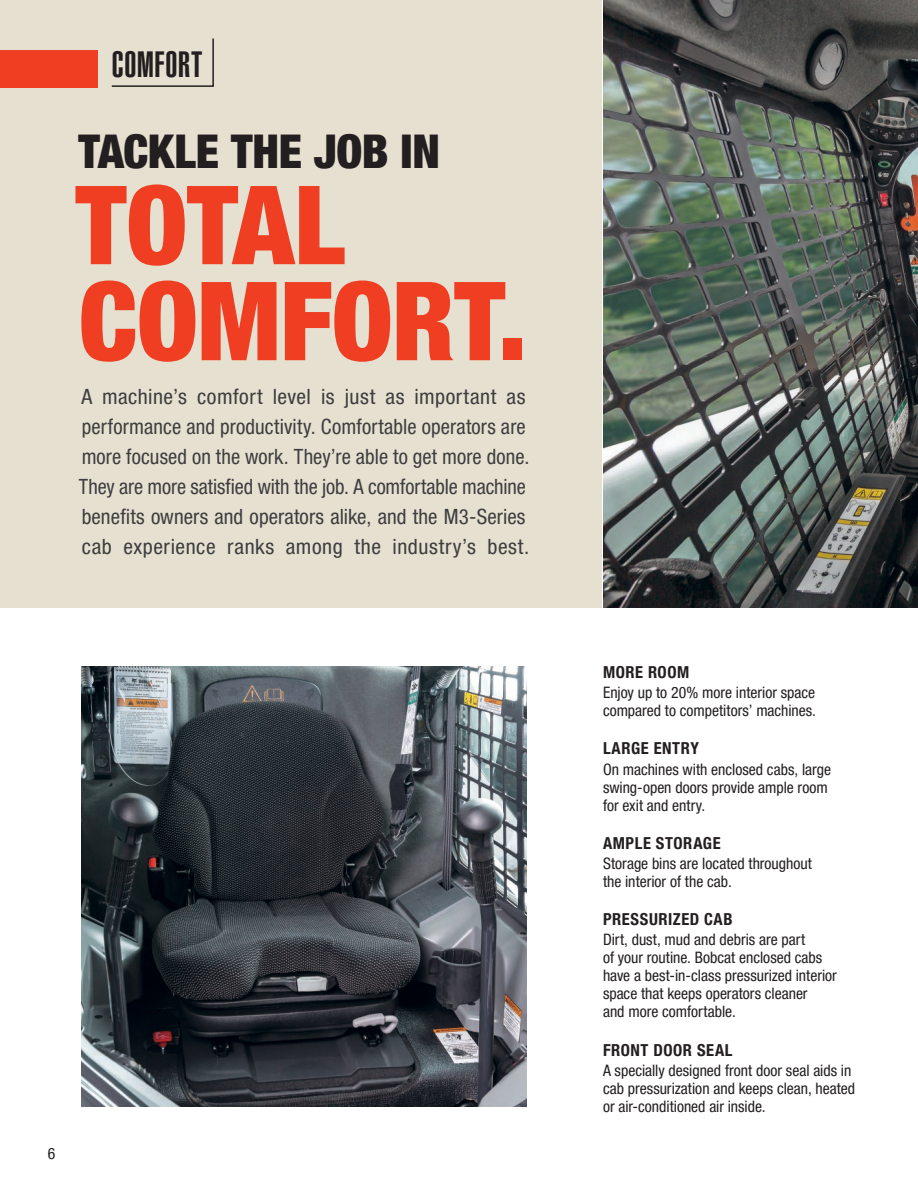
<style>
.page{position:relative;width:918px;height:1188px;background:#fff}
.page>*{position:absolute;margin:0;border:0;box-sizing:border-box;transform-origin:0 0}
.t1{font:900 condensed 109.5px/96px "Helvetica Neue LT Pro";letter-spacing:-.005em;color:#ef3e22}
.t2{font:900 condensed 46.5px "Helvetica Neue LT Pro";letter-spacing:-.005em;color:#231f20}
.t3{font:900 extra-condensed 36px "Helvetica";letter-spacing:.015em;color:#231f20}
.t4{font:condensed 21px/30px "Helvetica Neue LT Pro";letter-spacing:.01em;color:#3e3e3f}
.t5{font:700 condensed 16.5px "Helvetica Neue LT Pro";letter-spacing:.035em;color:#231f20}
.t6{font:condensed 15.75px/18px "Helvetica Neue LT Pro";color:#231f20}
</style>
<div class="page">
<div style="left:0;top:0;width:602px;height:608px;background:#e6e0d1"></div>
<img style="left:603px;top:0;width:315px;height:607px">
<img style="left:81px;top:666px;width:445px;height:441px">
<div style="left:894px;top:112px;width:24px;height:284px;background:#10496f;opacity:.3"></div>
<div style="left:0;top:50px;width:97px;height:38px;background:#ef3e22"></div>
<svg style="left:111px;top:38px;width:103px;height:49px"></svg>
<h3 class="t3" style="left:112px;top:44px;width:92px">COMFORT</h3>
<h2 class="t2" style="left:78px;top:124px;width:363px">TACKLE THE JOB IN</h2>
<h1 class="t1" style="left:76px;top:177px;width:453px">TOTAL<br>COMFORT.</h1>
<p class="t4" style="left:79px;top:381px;width:452px">A machine’s comfort level is just as important as performance and productivity. Comfortable operators are more focused on the work. They’re able to get more done.<br>They are more satisfied with the job. A comfortable machine benefits owners and operators alike, and the M3-Series cab experience ranks among the industry’s best.</p>
<p class="t6" style="left:48px;top:1144px;width:9px">6</p>
<p class="t5" style="left:603px;top:662px;width:88px">MORE ROOM</p>
<p class="t6" style="left:603px;top:683px;width:215px">Enjoy up to 20% more interior space compared to competitors’ machines.</p>
<p class="t5" style="left:603px;top:739px;width:97px">LARGE ENTRY</p>
<p class="t6" style="left:603px;top:760px;width:230px">On machines with enclosed cabs, large swing-open doors provide ample room for exit and entry.</p>
<p class="t5" style="left:603px;top:833px;width:119px">AMPLE STORAGE</p>
<p class="t6" style="left:603px;top:854px;width:210px">Storage bins are located throughout the interior of the cab.</p>
<p class="t5" style="left:603px;top:909px;width:131px">PRESSURIZED CAB</p>
<p class="t6" style="left:603px;top:931px;width:235px">Dirt, dust, mud and debris are part<br>of your routine. Bobcat enclosed cabs have a best-in-class pressurized interior space that keeps operators cleaner<br>and more comfortable.</p>
<p class="t5" style="left:603px;top:1040px;width:131px">FRONT DOOR SEAL</p>
<p class="t6" style="left:603px;top:1061px;width:254px">A specially designed front door seal aids in cab pressurization and keeps clean, heated or air-conditioned air inside.</p>
</div>
